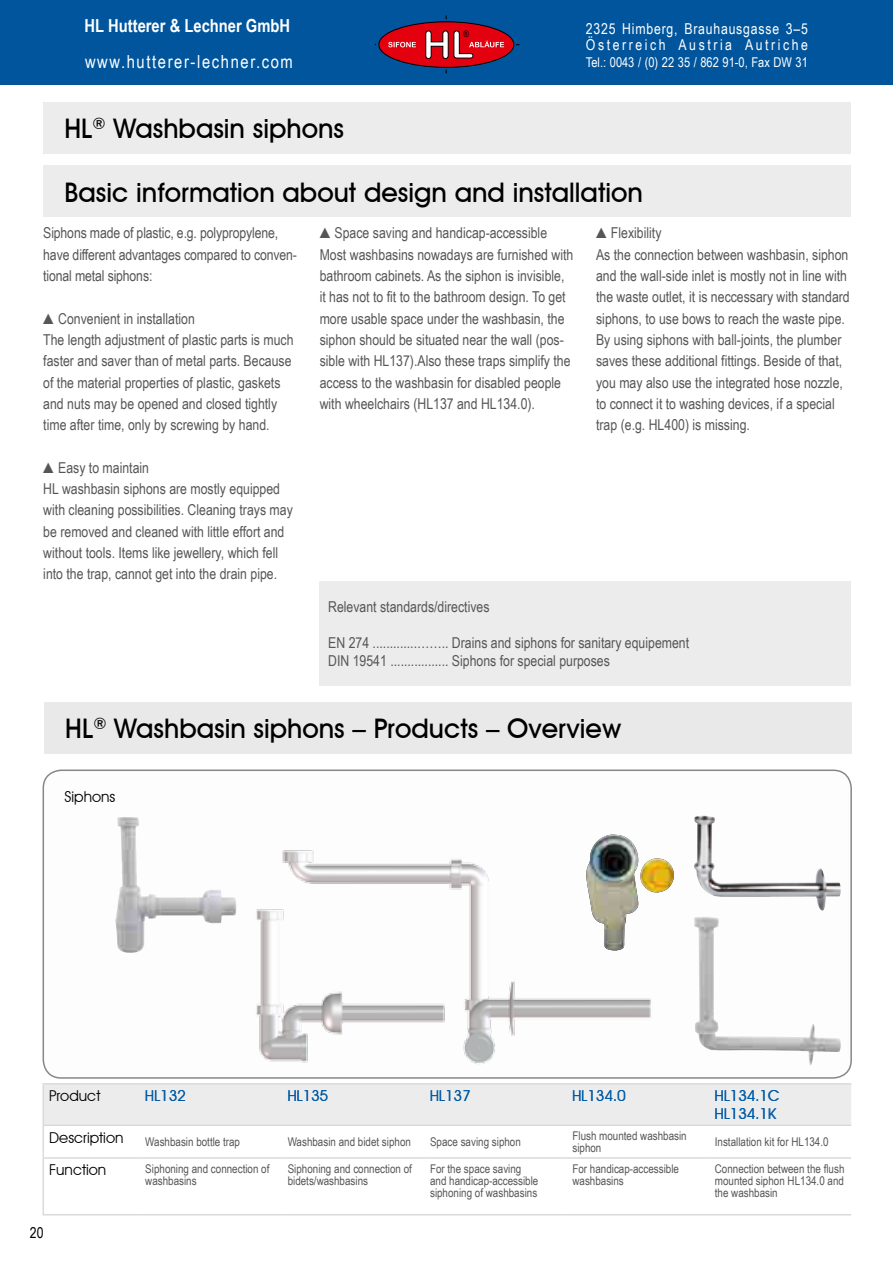
<style>
.page{position:relative;width:893px;height:1263px;background:#fff}
.page>*{position:absolute;margin:0;border:0;box-sizing:border-box;transform-origin:0 0}
.t1{font:500 27px "Avant Garde IT Cby BT";color:#000}
.t2{font:700 18px/30px "Arial Narrow";color:#fff}
.t3{font:18px "Arial Narrow";letter-spacing:.09em;color:#fff}
.t4{font:15px/21.3px "Arial Narrow";color:#565656}
.t5{font:15px/16.5px "Arial Narrow";letter-spacing:.17em;color:#fff}
.t6{font:15px/18px "Avant Garde IT Cby BT";color:#005ca9}
.t7{font:15px "Avant Garde IT Cby BT";color:#000}
.t8{font:15px "Arial Narrow";color:#000}
.t9{font:13.5px "Arial Narrow";color:#fff}
.t10{font:12px/12px "Arial Narrow";color:#565656}
.t11{font:9px "Arial Narrow";color:#000}
</style>
<div class="page">
<div style="left:0;top:0;width:893px;height:85px;background:#00559d"></div>
<svg style="left:375px;top:16px;width:144px;height:57px"></svg>
<div style="left:43px;top:769px;width:809px;height:310px;border:2px solid #878786;border-radius:18px"></div>
<img style="left:265px;top:834px;width:403px;height:245px">
<img style="left:586px;top:835px;width:88px;height:115px">
<img style="left:115px;top:817px;width:36px;height:136px">
<img style="left:694px;top:816px;width:126px;height:93px">
<img style="left:694px;top:917px;width:147px;height:148px">
<img style="left:256px;top:902px;width:190px;height:163px">
<div style="left:43px;top:1084px;width:96px;height:41px;background:#ececed"></div>
<div style="left:139px;top:1084px;width:712px;height:40px;background:#ececed"></div>
<hr style="left:43px;top:1083px;width:96px;height:1px;background:#dadada">
<hr style="left:43px;top:1084px;width:1px;height:40px;background:#dadada">
<hr style="left:139px;top:1083px;width:143px;height:1px;background:#dadada">
<hr style="left:282px;top:1083px;width:142px;height:1px;background:#dadada">
<hr style="left:424px;top:1083px;width:142px;height:1px;background:#dadada">
<hr style="left:566px;top:1083px;width:143px;height:1px;background:#dadada">
<hr style="left:709px;top:1083px;width:142px;height:1px;background:#dadada">
<hr style="left:43px;top:1124px;width:96px;height:2px;background:#dadada">
<hr style="left:43px;top:1126px;width:1px;height:31px;background:#dadada">
<hr style="left:139px;top:1124px;width:143px;height:2px;background:#dadada">
<hr style="left:282px;top:1124px;width:142px;height:2px;background:#dadada">
<hr style="left:424px;top:1124px;width:142px;height:2px;background:#dadada">
<hr style="left:566px;top:1124px;width:143px;height:2px;background:#dadada">
<hr style="left:709px;top:1124px;width:142px;height:2px;background:#dadada">
<hr style="left:43px;top:1157px;width:96px;height:2px;background:#dadada">
<hr style="left:43px;top:1159px;width:1px;height:55px;background:#dadada">
<hr style="left:139px;top:1157px;width:143px;height:2px;background:#dadada">
<hr style="left:282px;top:1157px;width:142px;height:2px;background:#dadada">
<hr style="left:424px;top:1157px;width:142px;height:2px;background:#dadada">
<hr style="left:566px;top:1157px;width:143px;height:2px;background:#dadada">
<hr style="left:709px;top:1157px;width:142px;height:2px;background:#dadada">
<hr style="left:43px;top:1214px;width:96px;height:1px;background:#dadada">
<hr style="left:139px;top:1214px;width:143px;height:1px;background:#dadada">
<hr style="left:282px;top:1214px;width:142px;height:1px;background:#dadada">
<hr style="left:424px;top:1214px;width:142px;height:1px;background:#dadada">
<hr style="left:566px;top:1214px;width:143px;height:1px;background:#dadada">
<hr style="left:709px;top:1214px;width:142px;height:1px;background:#dadada">
<div style="left:43px;top:102px;width:808px;height:51px;background:#ececed"></div>
<div style="left:43px;top:166px;width:808px;height:51px;background:#ececed"></div>
<div style="left:320px;top:581px;width:531px;height:105px;background:#ececed"></div>
<div style="left:44px;top:702px;width:808px;height:51px;background:#e9e9e9"></div>
<p class="t2" style="left:85px;top:9px;width:207px">HL Hutterer &amp; Lechner GmbH<br>EAN 9003076 +</p>
<p class="t5" style="left:586px;top:20px;width:224px">2325 Himberg, Brauhausgasse 3–5<br>Österreich Austria Autriche</p>
<p class="t11" style="left:463px;top:28px;width:7px">®</p>
<p class="t3" style="left:85px;top:48px;width:209px">www.hutterer-lechner.com</p>
<p class="t9" style="left:586px;top:52px;width:223px">Tel.: 0043 / (0) 22 35 / 862 91-0, Fax DW 31</p>
<h1 class="t1" style="left:65px;top:112px;width:281px">HL<sup>®</sup> Washbasin siphons</h1>
<h1 class="t1" style="left:65px;top:176px;width:580px">Basic information about design and installation</h1>
<p class="t4" style="left:43px;top:222px;width:255px">Siphons made of plastic, e.g. polypropylene, have different advantages compared to conven&shy;tional metal siphons:</p>
<p class="t4" style="left:43px;top:307px;width:252px">▲Convenient in installation<br>The length adjustment of plastic parts is much faster and saver than of metal parts. Because of the material properties of plastic, gaskets and nuts may be opened and closed tightly time after time, only by screwing by hand.</p>
<p class="t4" style="left:43px;top:456px;width:251px">▲Easy to maintain<br>HL washbasin siphons are mostly equipped with cleaning possibilities. Cleaning trays may be removed and cleaned with little effort and without tools. Items like jewellery, which fell into the trap, cannot get into the drain pipe.</p>
<p class="t4" style="left:320px;top:222px;width:255px">▲Space saving and handicap-accessible Most washbasins nowadays are furnished with bathroom cabinets. As the siphon is invisible, it has not to fit to the bathroom design. To get more usable space under the washbasin, the siphon should be situated near the wall (pos&shy;sible with HL137).Also these traps simplify the access to the washbasin for disabled people with wheelchairs (HL137 and HL134.0).</p>
<p class="t4" style="left:596px;top:222px;width:255px">▲Flexibility<br>As the connection between washbasin, siphon and the wall-side inlet is mostly not in line with the waste outlet, it is neccessary with standard siphons, to use bows to reach the waste pipe.<br>By using siphons with ball-joints, the plumber saves these additional fittings. Beside of that, you may also use the integrated hose nozzle, to connect it to washing devices, if a special trap (e.g. HL400) is missing.</p>
<p class="t4" style="left:328px;top:596px;width:163px">Relevant standards/directives</p>
<p class="t4" style="left:328px;top:633px;width:363px;line-height:18px">EN 274 .............…….. Drains and siphons for sanitary equipement<br>DIN 19541 ................. Siphons for special purposes</p>
<h1 class="t1" style="left:65px;top:712px;width:557px">HL<sup>®</sup> Washbasin siphons – Products – Overview</h1>
<p class="t7" style="left:65px;top:787px;width:52px">Siphons</p>
<p class="t6" style="left:145px;top:1087px;width:42px">HL132</p>
<p class="t6" style="left:287px;top:1087px;width:42px">HL135</p>
<p class="t6" style="left:430px;top:1087px;width:42px">HL137</p>
<p class="t6" style="left:572px;top:1087px;width:55px">HL134.0</p>
<p class="t6" style="left:714px;top:1087px;width:66px">HL134.1C<br>HL134.1K</p>
<p class="t7" style="left:49px;top:1087px;width:53px">Product</p>
<p class="t7" style="left:49px;top:1128px;width:76px">Description</p>
<p class="t10" style="left:145px;top:1135px;width:96px">Washbasin bottle trap</p>
<p class="t10" style="left:288px;top:1135px;width:125px">Washbasin and bidet siphon</p>
<p class="t10" style="left:430px;top:1135px;width:92px">Space saving siphon</p>
<p class="t10" style="left:572px;top:1129px;width:116px">Flush mounted washbasin siphon</p>
<p class="t10" style="left:715px;top:1135px;width:115px">Installation kit for HL134.0</p>
<p class="t7" style="left:49px;top:1161px;width:59px">Function</p>
<p class="t10" style="left:145px;top:1162px;width:126px">Siphoning and connection of washbasins</p>
<p class="t10" style="left:288px;top:1162px;width:126px">Siphoning and connection of bidets/washbasins</p>
<p class="t10" style="left:430px;top:1162px;width:110px">For the space saving and handicap-accessible siphoning of washbasins</p>
<p class="t10" style="left:572px;top:1162px;width:108px">For handicap-accessible washbasins</p>
<p class="t10" style="left:715px;top:1162px;width:131px;text-align:justify">Connection between the flush mounted siphon HL134.0 and the washbasin</p>
<p class="t8" style="left:30px;top:1222px;width:15px">20</p>
</div>
